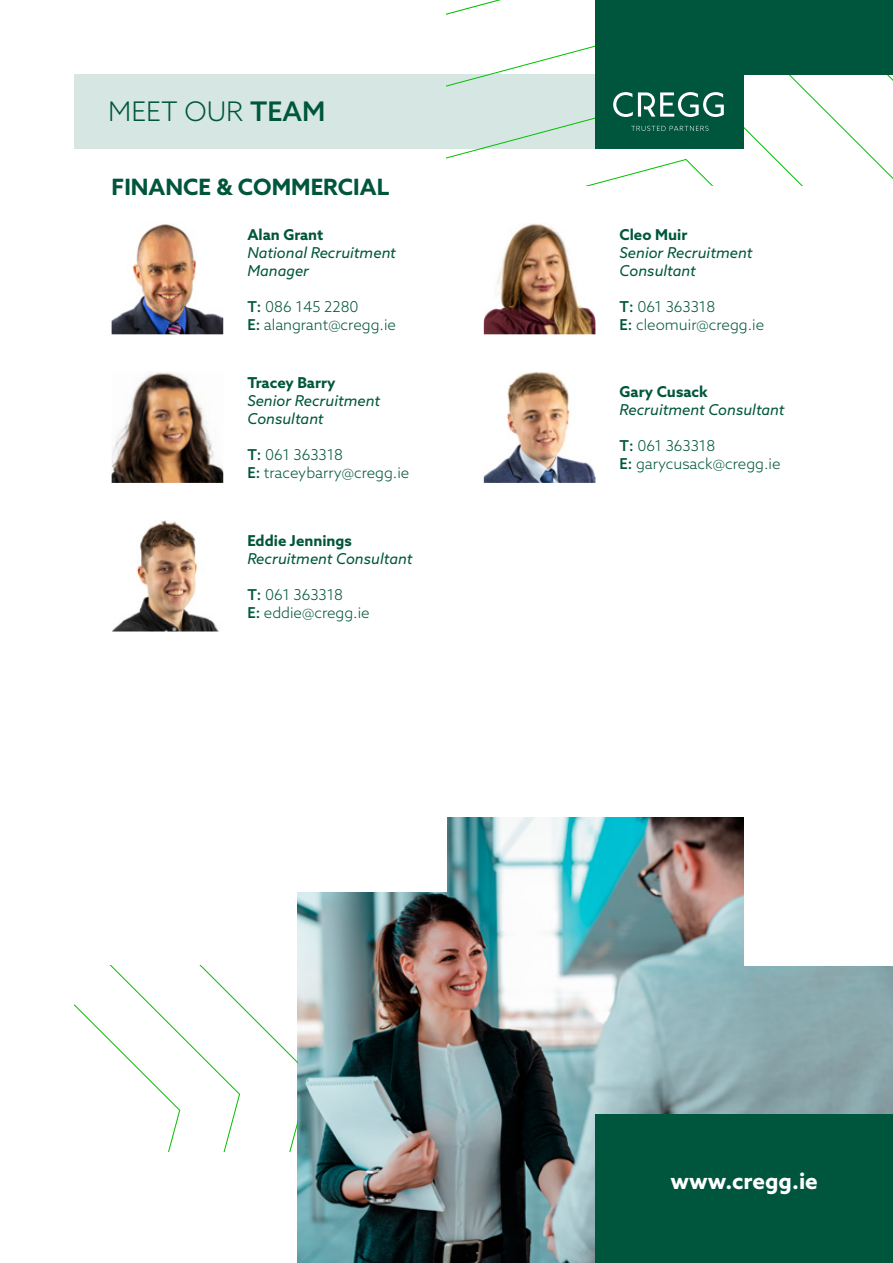
<style>
.page{position:relative;width:893px;height:1263px;background:#fff}
.page>*{position:absolute;margin:0;border:0;box-sizing:border-box;transform-origin:0 0}
.t1{font:300 27px "Azo Sans";color:#00563c}
.t2{font:700 22.5px "Azo Sans";color:#00563c}
.t3{font:700 22.5px "Azo Sans";color:#fff}
.t4{font:300 15px/18px "Azo Sans";color:#00563c}
.t5{font:italic 15px/18px "Azo Sans";color:#00563c}
.t6{font:700 15px "Azo Sans";color:#00563c}
.s1{font-weight:500}
</style>
<div class="page">
<div style="left:74px;top:74px;width:521px;height:75px;background:#d6e7e3"></div>
<svg style="left:446px;top:0;width:447px;height:88px"></svg>
<div style="left:595px;top:74px;width:149px;height:75px;background:#00563c"></div>
<svg style="left:446px;top:88px;width:447px;height:98px"></svg>
<div style="left:595px;top:0;width:298px;height:74px;background:#00563c"></div>
<img style="left:112px;top:224px;width:111px;height:110px">
<img style="left:484px;top:372px;width:111px;height:111px">
<img style="left:484px;top:223px;width:111px;height:111px">
<img style="left:112px;top:372px;width:111px;height:111px">
<img style="left:112px;top:520px;width:107px;height:111px">
<img style="left:298px;top:817px;width:595px;height:446px">
<svg style="left:74px;top:966px;width:224px;height:185px"></svg>
<div style="left:149px;top:743px;width:297px;height:148px;background:#fff"></div>
<div style="left:744px;top:743px;width:149px;height:223px;background:#fff"></div>
<div style="left:595px;top:1114px;width:298px;height:149px;background:#00563c"></div>
<h1 class="t1" style="left:108px;top:94px;width:219px">MEET OUR <span class="s1">TEAM</span></h1>
<h2 class="t2" style="left:112px;top:172px;width:279px">FINANCE &amp; COMMERCIAL</h2>
<p class="t6" style="left:247px;top:224px;width:77px">Alan Grant</p>
<p class="t5" style="left:247px;top:243px;width:150px">National Recruitment<br>Manager</p>
<p class="t4" style="left:247px;top:297px;width:150px"><span class="s1">T:</span> 086 145 2280<br><span class="s1">E:</span> alangrant@cregg.ie</p>
<p class="t6" style="left:247px;top:373px;width:90px">Tracey Barry</p>
<p class="t5" style="left:247px;top:392px;width:134px">Senior Recruitment<br>Consultant</p>
<p class="t4" style="left:247px;top:446px;width:164px"><span class="s1">T:</span> 061 363318<br><span class="s1">E:</span> traceybarry@cregg.ie</p>
<p class="t6" style="left:247px;top:530px;width:106px">Eddie Jennings</p>
<p class="t5" style="left:247px;top:549px;width:166px">Recruitment Consultant</p>
<p class="t4" style="left:247px;top:585px;width:124px"><span class="s1">T:</span> 061 363318<br><span class="s1">E:</span> eddie@cregg.ie</p>
<p class="t6" style="left:620px;top:224px;width:69px">Cleo Muir</p>
<p class="t5" style="left:620px;top:243px;width:134px">Senior Recruitment<br>Consultant</p>
<p class="t4" style="left:620px;top:297px;width:146px"><span class="s1">T:</span> 061 363318<br><span class="s1">E:</span> cleomuir@cregg.ie</p>
<p class="t6" style="left:620px;top:382px;width:90px">Gary Cusack</p>
<p class="t5" style="left:620px;top:401px;width:166px">Recruitment Consultant</p>
<p class="t4" style="left:620px;top:437px;width:162px"><span class="s1">T:</span> 061 363318<br><span class="s1">E:</span> garycusack@cregg.ie</p>
<h2 class="t3" style="left:670px;top:1166px;width:149px">www.cregg.ie</h2>
</div>
